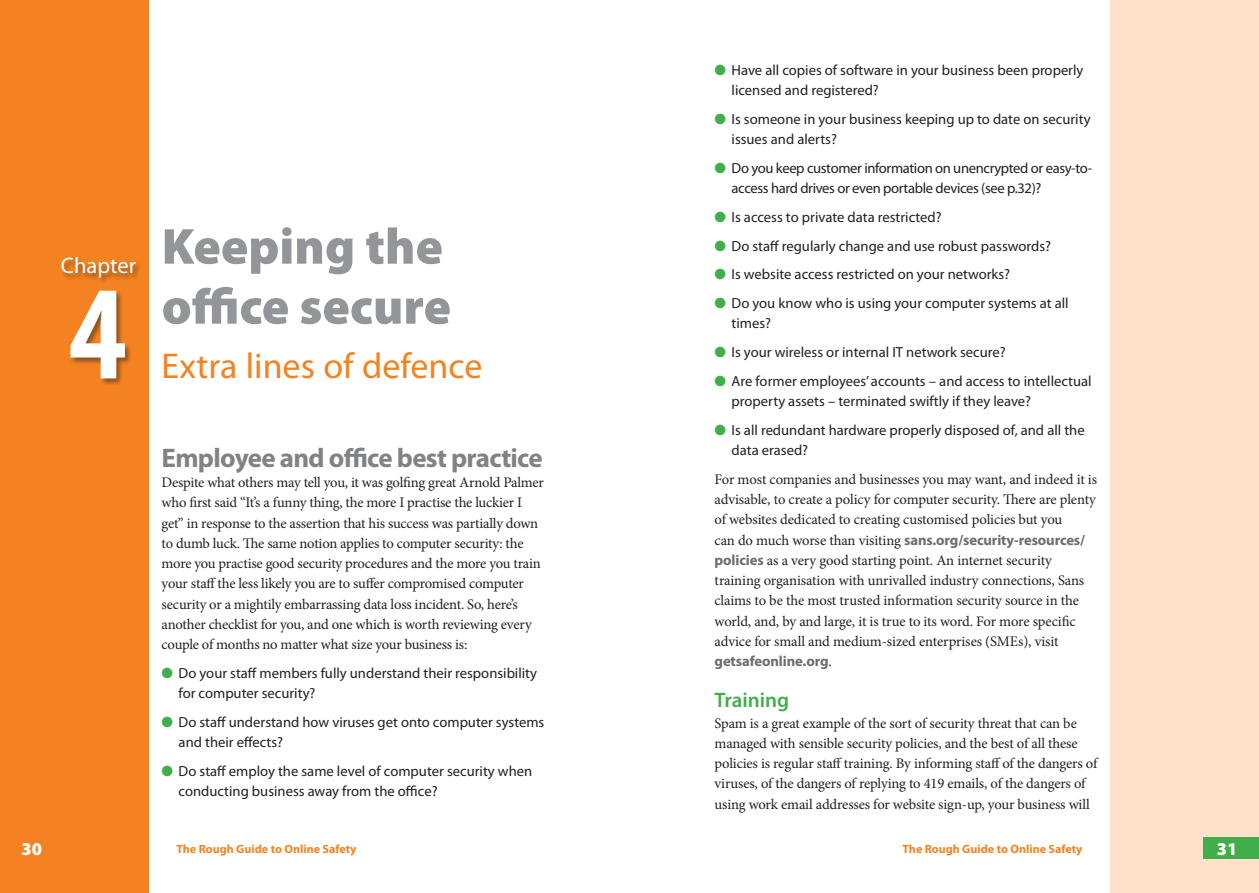
<style>
.page{position:relative;width:1259px;height:893px;background:#fff}
.page>*{position:absolute;margin:0;border:0;box-sizing:border-box;transform-origin:0 0}
.Chapter_Head_Head{font:700 condensed 135px "Myriad Pro";color:#fff}
.H1__CYBERCRIME{font:900 51px/60px "Myriad Pro";color:#939598}
.H1_Shoutline{font:36px "Myriad Pro";color:#f58220}
.t1{font:700 27px "Myriad Pro";letter-spacing:-.025em;color:#808285}
.Chapter_Head_Head-2{font:22.5px "Myriad Pro";color:#fff}
.H3__CYBERCRIME{font:600 21px "Myriad Pro";color:#40ae49}
.t2{font:900 18px "Myriad Pro";color:#fff}
.Body_text__CYBERCRIM{font:14.7px/20.2px "Minion Pro";letter-spacing:-.015em;color:#231f20}
.Bullet_list__text{font:14.7px/20.2px "Myriad Pro";color:#231f20}
.Bullet_list__text-2{font:14.7px/20.2px "Myriad Pro";letter-spacing:-.025em;color:#231f20}
.t3{font:700 12px "Myriad Pro";color:#f58220}
.s1{color:#40ae49}
.s2{font-family:"Myriad Pro";font-weight:700;color:#6c6d70}
</style>
<div class="page">
<div style="left:0;top:0;width:149px;height:893px;background:#f58220"></div>
<div style="left:1110px;top:0;width:149px;height:893px;background:#fee1c8"></div>
<div style="left:1203px;top:838px;width:56px;height:21px;background:#40ae49"></div>
<div style="left:60px;top:256px;width:83px;height:130px;background:#231f20;opacity:.5"></div>
<p class="Chapter_Head_Head-2" style="left:61px;top:252px;width:77px">Chapter</p>
<p class="Chapter_Head_Head" style="left:69px;top:249px;width:59px">4</p>
<p class="H1__CYBERCRIME" style="left:162px;top:217px;width:291px">Keeping the office secure</p>
<p class="H1_Shoutline" style="left:162px;top:344px;width:322px">Extra lines of defence</p>
<h2 class="t1" style="left:162px;top:440px;width:383px">Employee and office best practice</h2>
<p class="Body_text__CYBERCRIM" style="left:162px;top:472px;width:384px">Despite what others may tell you, it was golfing great Arnold Palmer who first said “It’s a funny thing, the more I practise the luckier I get” in response to the assertion that his success was partially down to dumb luck. The same notion applies to computer security: the more you practise good security procedures and the more you train your staff the less likely you are to suffer compromised computer security or a mightily embarrassing data loss incident. So, here’s another checklist for you, and one which is worth reviewing every couple of months no matter what size your business is:</p>
<p class="Bullet_list__text" style="left:179px;top:662px;width:360px;text-indent:-17px"><span class="s1">●</span> Do your staff members fully understand their responsibility for computer security?</p>
<p class="Bullet_list__text" style="left:179px;top:711px;width:367px;text-indent:-17px"><span class="s1">●</span> Do staff understand how viruses get onto computer systems and their effects?</p>
<p class="Bullet_list__text" style="left:179px;top:760px;width:355px;text-indent:-17px"><span class="s1">●</span> Do staff employ the same level of computer security when conducting business away from the office?</p>
<p class="Bullet_list__text" style="left:731px;top:60px;width:353px;text-indent:-17px"><span class="s1">●</span> Have all copies of software in your business been properly licensed and registered?</p>
<p class="Bullet_list__text" style="left:731px;top:109px;width:360px;text-indent:-17px"><span class="s1">●</span> Is someone in your business keeping up to date on security issues and alerts?</p>
<p class="Bullet_list__text-2" style="left:731px;top:158px;width:362px;text-indent:-17px"><span class="s1">●</span> Do you keep customer information on unencrypted or easy-to&shy;access hard drives or even portable devices (see p.32)?</p>
<p class="Bullet_list__text" style="left:714px;top:207px;width:229px"><span class="s1">●</span> Is access to private data restricted?</p>
<p class="Bullet_list__text" style="left:714px;top:235px;width:338px"><span class="s1">●</span> Do staff regularly change and use robust passwords?</p>
<p class="Bullet_list__text" style="left:714px;top:264px;width:297px"><span class="s1">●</span> Is website access restricted on your networks?</p>
<p class="Bullet_list__text" style="left:731px;top:293px;width:339px;text-indent:-17px"><span class="s1">●</span> Do you know who is using your computer systems at all times?</p>
<p class="Bullet_list__text" style="left:714px;top:342px;width:293px"><span class="s1">●</span> Is your wireless or internal IT network secure?</p>
<p class="Bullet_list__text" style="left:731px;top:371px;width:361px;text-indent:-17px"><span class="s1">●</span> Are former employees’ accounts – and access to intellectual property assets – terminated swiftly if they leave?</p>
<p class="Bullet_list__text" style="left:731px;top:420px;width:354px;text-indent:-17px"><span class="s1">●</span> Is all redundant hardware properly disposed of, and all the data erased?</p>
<p class="Body_text__CYBERCRIM" style="left:714px;top:469px;width:384px">For most companies and businesses you may want, and indeed it is advisable, to create a policy for computer security. There are plenty of websites dedicated to creating customised policies but you<br>can do much worse than visiting <span class="s2">sans.org/security-resources/ policies</span> as a very good starting point. An internet security training organisation with unrivalled industry connections, Sans claims to be the most trusted information security source in the world, and, by and large, it is true to its word. For more specific advice for small and medium-sized enterprises (SMEs), visit <span class="s2">getsafeonline.org</span>.</p>
<p class="H3__CYBERCRIME" style="left:714px;top:687px;width:76px">Training</p>
<p class="Body_text__CYBERCRIM" style="left:714px;top:713px;width:384px">Spam is a great example of the sort of security threat that can be managed with sensible security policies, and the best of all these policies is regular staff training. By informing staff of the dangers of viruses, of the dangers of replying to 419 emails, of the dangers of using work email addresses for website sign-up, your business will</p>
<p class="t2" style="left:22px;top:839px;width:22px">30</p>
<p class="t3" style="left:176px;top:841px;width:181px">The Rough Guide to Online Safety</p>
<p class="t3" style="left:902px;top:841px;width:181px">The Rough Guide to Online Safety</p>
<p class="t2" style="left:1216px;top:839px;width:22px">31</p>
</div>
